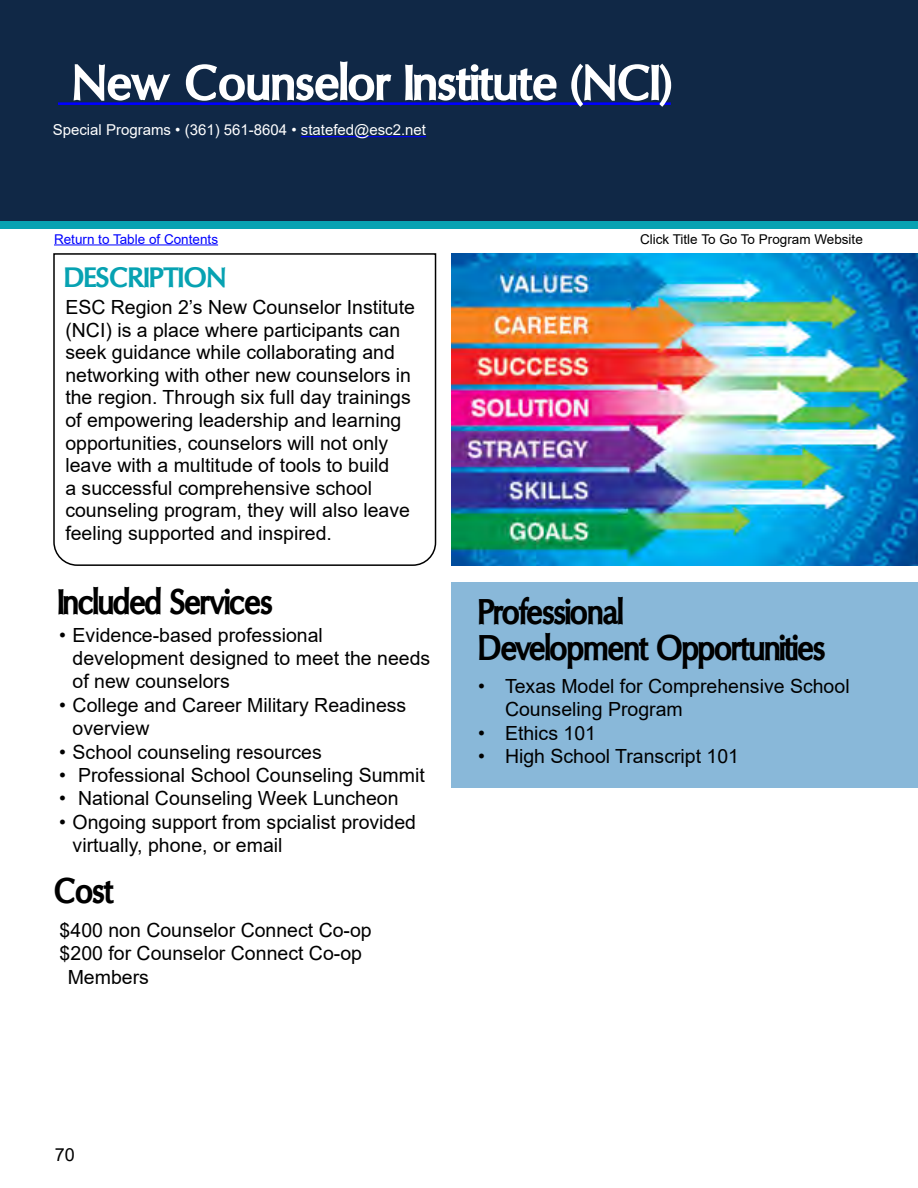
<style>
.page{position:relative;width:918px;height:1188px;background:#fff}
.page>*{position:absolute;margin:0;border:0;box-sizing:border-box;transform-origin:0 0}
.t1{font:51px "Oregon LDO Black";color:#fff}
.t2{font:36.3px/36px "Oregon LDO Black";letter-spacing:-.02em;color:#000;scale:.91 1}
.t3{font:28.5px "Oregon LDO Black";color:#07a2b2}
.t4{font:19.5px/22.5px "Arial";color:#000}
.t5{font:18px "Arial";color:#000}
.t6{font:15px "Arial";color:#fff}
.t7{font:13.5px "Arial";color:#000}
.t8{font:13.5px "Arial";color:#00f}
</style>
<div class="page">
<div style="left:0;top:0;width:918px;height:222px;background:#102846"></div>
<div style="left:0;top:222px;width:918px;height:7px;background:#07a2b2"></div>
<hr style="left:54px;top:244px;width:164px;height:1px;background:#00f">
<svg style="left:53px;top:253px;width:384px;height:313px"></svg>
<img style="left:451px;top:253px;width:467px;height:313px">
<hr style="left:58px;top:102px;width:613px;height:3px;background:#00f">
<div style="left:451px;top:582px;width:467px;height:206px;background:#89b8d9"></div>
<hr style="left:301px;top:136px;width:125px;height:1px;background:#00f">
<h1 class="t1" style="left:72px;top:54px;width:600px">New Counselor Institute (NCI)</h1>
<p class="t6" style="left:53px;top:119px;width:375px">Special Programs • (361) 561-8604 • statefed@esc2.net</p>
<p class="t8" style="left:54px;top:229px;width:166px">Return to Table of Contents</p>
<p class="t7" style="left:640px;top:229px;width:224px">Click Title To Go To Program Website</p>
<h3 class="t3" style="left:64px;top:262px;width:164px">DESCRIPTION</h3>
<p class="t4" style="left:65px;top:296px;width:351px">ESC Region 2’s New Counselor Institute (NCI) is a place where participants can seek guidance while collaborating and networking with other new counselors in the region. Through six full day trainings of empowering leadership and learning opportunities, counselors will not only leave with a multitude of tools to build<br>a successful comprehensive school counseling program, they will also leave feeling supported and inspired.</p>
<h2 class="t2" style="left:58px;top:585px;width:237px">Included Services</h2>
<p class="t4" style="left:73px;top:623px;width:359px;line-height:23.4px;text-indent:-13px">• Evidence-based professional development designed to meet the needs of new counselors</p>
<p class="t4" style="left:73px;top:693px;width:335px;line-height:23.4px;text-indent:-13px">• College and Career Military Readiness overview</p>
<p class="t4" style="left:59px;top:740px;width:264px">• School counseling resources</p>
<p class="t4" style="left:59px;top:764px;width:367px">• Professional School Counseling Summit</p>
<p class="t4" style="left:59px;top:787px;width:341px">• National Counseling Week Luncheon</p>
<p class="t4" style="left:73px;top:810px;width:345px;line-height:23.4px;text-indent:-13px">• Ongoing support from spcialist provided virtually, phone, or email</p>
<h2 class="t2" style="left:54px;top:874px;width:67px">Cost</h2>
<p class="t4" style="left:60px;top:919px;width:314px">$400 non Counselor Connect Co-op</p>
<p class="t4" style="left:60px;top:942px;width:304px">$200 for Counselor Connect Co-op</p>
<p class="t4" style="left:68px;top:966px;width:83px">Members</p>
<h2 class="t2" style="left:478px;top:594px;width:383px">Professional<br>Development Opportunities</h2>
<p class="t4" style="left:505px;top:674px;width:346px;line-height:23.4px;text-indent:-27px">• Texas Model for Comprehensive School<br>Counseling Program</p>
<p class="t4" style="left:478px;top:721px;width:120px">• Ethics 101</p>
<p class="t4" style="left:478px;top:745px;width:263px">• High School Transcript 101</p>
<p class="t5" style="left:55px;top:1142px;width:22px">70</p>
</div>
